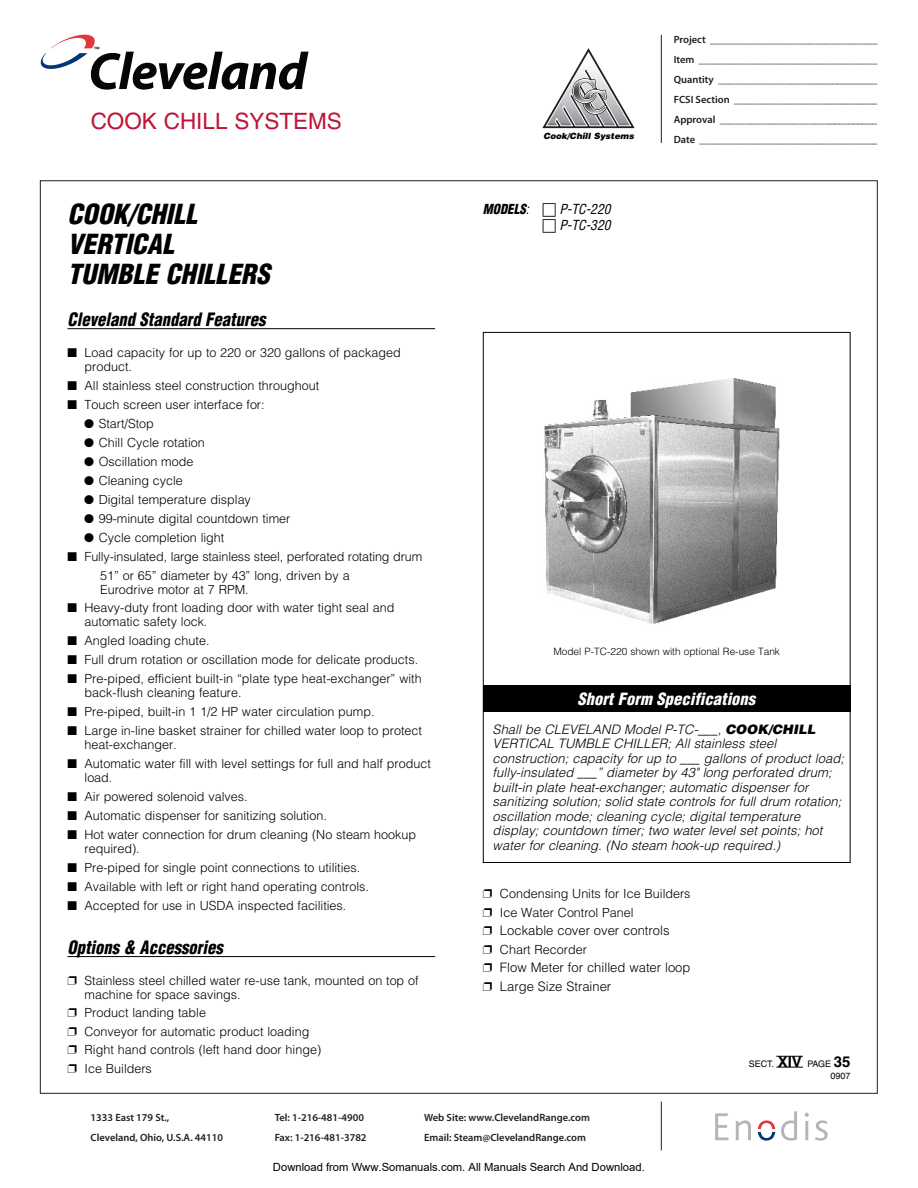
<style>
.page{position:relative;width:918px;height:1188px;background:#fff}
.page>*{position:absolute;margin:0;border:0;box-sizing:border-box;transform-origin:0 0}
.t1{font:italic 700 52.65px "Myriad Pro";letter-spacing:-.02em;color:#050504}
.t2{font:italic 900 condensed 27px/30px "Helvetica";letter-spacing:.005em;color:#000}
.t3{font:22.5px "Helvetica";color:#c01437}
.t4{font:italic 900 condensed 18px "Helvetica";letter-spacing:.005em;color:#000;scale:.92 1}
.t5{font:italic 900 condensed 16.5px "Helvetica";letter-spacing:.005em;color:#fff}
.t6{font:italic condensed 13.5px/16.2px "Helvetica";letter-spacing:.005em;color:#000}
.t7{font:italic 900 condensed 13.5px "Helvetica";letter-spacing:.005em;color:#000;scale:.95 1}
.t8{font:italic 300 13.05px/14.5px "Helvetica";letter-spacing:.005em;color:#000}
.t9{font:300 13.05px/18.5px "Helvetica";color:#000}
.t10{font:300 12.6px/14px "Helvetica";color:#000}
.t11{font:11.25px "Arial";color:#000}
.t12{font:600 10.5px/20px "Myriad Pro";color:#231f20}
.t13{font:300 10.2px "Helvetica";color:#000}
.t14{font:9px/12px "Helvetica";color:#000;text-align:right}
.t15{font:italic 900 8.55px "Helvetica";letter-spacing:.005em;color:#000}
.t16{font:700 5.85px "Helvetica";color:#231f20}
.s1{font-weight:400}
.s2{font-weight:900}
.s3{font-weight:700;font-size:15px}
</style>
<div class="page">
<svg style="left:715px;top:1113px;width:13px;height:27px"></svg>
<svg style="left:736px;top:1120px;width:15px;height:20px"></svg>
<svg style="left:781px;top:1111px;width:16px;height:30px"></svg>
<hr style="left:805px;top:1121px;width:3px;height:19px;background:#b4b5b8">
<svg style="left:805px;top:1113px;width:4px;height:4px"></svg>
<svg style="left:815px;top:1120px;width:13px;height:21px"></svg>
<svg style="left:758px;top:1120px;width:17px;height:21px"></svg>
<svg style="left:40px;top:35px;width:55px;height:34px"></svg>
<hr style="left:661px;top:35px;width:1px;height:108px;background:#231f20">
<hr style="left:661px;top:1102px;width:1px;height:48px;background:#231f20">
<svg style="left:542px;top:48px;width:93px;height:81px"></svg>
<svg style="left:776px;top:1056px;width:27px;height:1px"></svg>
<svg style="left:776px;top:1067px;width:27px;height:1px"></svg>
<hr style="left:68px;top:328px;width:367px;height:1px;background:#000">
<hr style="left:68px;top:956px;width:367px;height:1px;background:#000">
<img style="left:544px;top:378px;width:236px;height:246px">
<div style="left:483px;top:686px;width:367px;height:26px;background:#000"></div>
<p class="t16" style="left:94px;top:46px;width:7px">™</p>
<p class="t12" style="left:674px;top:31px;width:205px;text-align:justify">Project ________________________________ Item __________________________________ Quantity _______________________________ FCSI Section ____________________________ Approval _______________________________ Date __________________________________</p>
<h1 class="t1" style="left:88px;top:52px;width:220px">Cleveland</h1>
<h3 class="t3" style="left:91px;top:113px;width:253px">COOK CHILL SYSTEMS</h3>
<p class="t15" style="left:543px;top:131px;width:92px">Cook/Chill Systems</p>
<h2 class="t2" style="left:68px;top:199px;width:204px">COOK/CHILL<br>VERTICAL<br>TUMBLE CHILLERS</h2>
<p class="t7" style="left:483px;top:202px;width:50px">MODELS<span class="s1">:</span></p>
<p class="t6" style="left:559px;top:201px;width:53px">P-TC-220<br>P-TC-320</p>
<h3 class="t4" style="left:68px;top:310px;width:217px">Cleveland Standard Features</h3>
<p class="t10" style="left:85px;top:346px;width:318px;text-indent:-17px">■ Load capacity for up to 220 or 320 gallons of packaged product.</p>
<p class="t10" style="left:68px;top:379px;width:253px">■ All stainless steel construction throughout</p>
<p class="t10" style="left:67px;top:398px;width:199px">■ Touch screen user interface for:</p>
<p class="t10" style="left:84px;top:417px;width:71px">● Start/Stop</p>
<p class="t10" style="left:84px;top:436px;width:122px">● Chill Cycle rotation</p>
<p class="t10" style="left:84px;top:455px;width:111px">● Oscillation mode</p>
<p class="t10" style="left:84px;top:473px;width:100px">● Cleaning cycle</p>
<p class="t10" style="left:84px;top:492px;width:168px">● Digital temperature display</p>
<p class="t10" style="left:84px;top:511px;width:208px">● 99-minute digital countdown timer</p>
<p class="t10" style="left:84px;top:530px;width:142px">● Cycle completion light</p>
<p class="t10" style="left:100px;top:547px;width:324px;line-height:18.9px;text-indent:-33px">■ Fully-insulated, large stainless steel, perforated rotating drum<br>51” or 65” diameter by 43” long, driven by a</p>
<p class="t10" style="left:100px;top:582px;width:150px">Eurodrive motor at 7 RPM.</p>
<p class="t10" style="left:85px;top:601px;width:311px;text-indent:-17px">■ Heavy-duty front loading door with water tight seal and automatic safety lock.</p>
<p class="t10" style="left:67px;top:634px;width:144px">■ Angled loading chute.</p>
<p class="t10" style="left:67px;top:653px;width:352px">■ Full drum rotation or oscillation mode for delicate products.</p>
<p class="t10" style="left:85px;top:672px;width:339px;text-indent:-17px">■ Pre-piped, efficient built-in “plate type heat-exchanger” with back-flush cleaning feature.</p>
<p class="t10" style="left:67px;top:705px;width:309px">■ Pre-piped, built-in 1 1/2 HP water circulation pump.</p>
<p class="t10" style="left:85px;top:724px;width:339px;text-indent:-17px">■ Large in-line basket strainer for chilled water loop to protect heat-exchanger.</p>
<p class="t10" style="left:85px;top:757px;width:348px;text-indent:-17px">■ Automatic water fill with level settings for full and half product load.</p>
<p class="t10" style="left:67px;top:790px;width:182px">■ Air powered solenoid valves.</p>
<p class="t10" style="left:67px;top:809px;width:261px">■ Automatic dispenser for sanitizing solution.</p>
<p class="t10" style="left:85px;top:828px;width:333px;text-indent:-17px">■ Hot water connection for drum cleaning (No steam hookup required).</p>
<p class="t10" style="left:68px;top:861px;width:294px">■ Pre-piped for single point connections to utilities.</p>
<p class="t10" style="left:68px;top:880px;width:303px">■ Available with left or right hand operating controls.</p>
<p class="t10" style="left:68px;top:898px;width:280px">■ Accepted for use in USDA inspected facilities.</p>
<h3 class="t4" style="left:68px;top:938px;width:170px">Options &amp; Accessories</h3>
<p class="t10" style="left:85px;top:974px;width:336px;text-indent:-17px">❐ Stainless steel chilled water re-use tank, mounted on top of machine for space savings.</p>
<p class="t10" style="left:68px;top:1004px;width:255px;line-height:18.5px">❐ Product landing table<br>❐ Conveyor for automatic product loading ❐ Right hand controls (left hand door hinge) ❐ Ice Builders</p>
<p class="t13" style="left:553px;top:646px;width:228px">Model P-TC-220 shown with optional Re-use Tank</p>
<h3 class="t5" style="left:577px;top:689px;width:179px">Short Form Specifications</h3>
<p class="t8" style="left:493px;top:722px;width:353px">Shall be CLEVELAND Model P-TC-___, <span class="s2">COOK/CHILL </span>VERTICAL TUMBLE CHILLER; All stainless steel construction; capacity for up to ___ gallons of product load; fully-insulated ___” diameter by 43" long perforated drum; built-in plate heat-exchanger; automatic dispenser for sanitizing solution; solid state controls for full drum rotation; oscillation mode; cleaning cycle; digital temperature display; countdown timer; two water level set points; hot water for cleaning. (No steam hook-up required.)</p>
<p class="t10" style="left:483px;top:885px;width:209px;line-height:18.5px">❐ Condensing Units for Ice Builders ❐ Ice Water Control Panel</p>
<p class="t9" style="left:483px;top:922px;width:188px">❐ Lockable cover over controls</p>
<p class="t10" style="left:483px;top:942px;width:105px">❐ Chart Recorder</p>
<p class="t9" style="left:483px;top:958px;width:209px">❐ Flow Meter for chilled water loop ❐ Large Size Strainer</p>
<p class="t14" style="left:749px;top:1059px;width:103px">SECT. <span class="s3">XIV</span> PAGE <span class="s3">35<br></span>0907</p>
<p class="t12" style="left:91px;top:1108px;width:134px">1333 East 179 St.,<br>Cleveland, Ohio, U.S.A. 44110</p>
<p class="t12" style="left:275px;top:1108px;width:93px">Tel: 1-216-481-4900<br>Fax: 1-216-481-3782</p>
<p class="t12" style="left:424px;top:1108px;width:167px">Web Site: www.ClevelandRange.com<br>Email: Steam@ClevelandRange.com</p>
<p class="t11" style="left:273px;top:1160px;width:373px">Download from Www.Somanuals.com. All Manuals Search And Download.</p>
</div>
